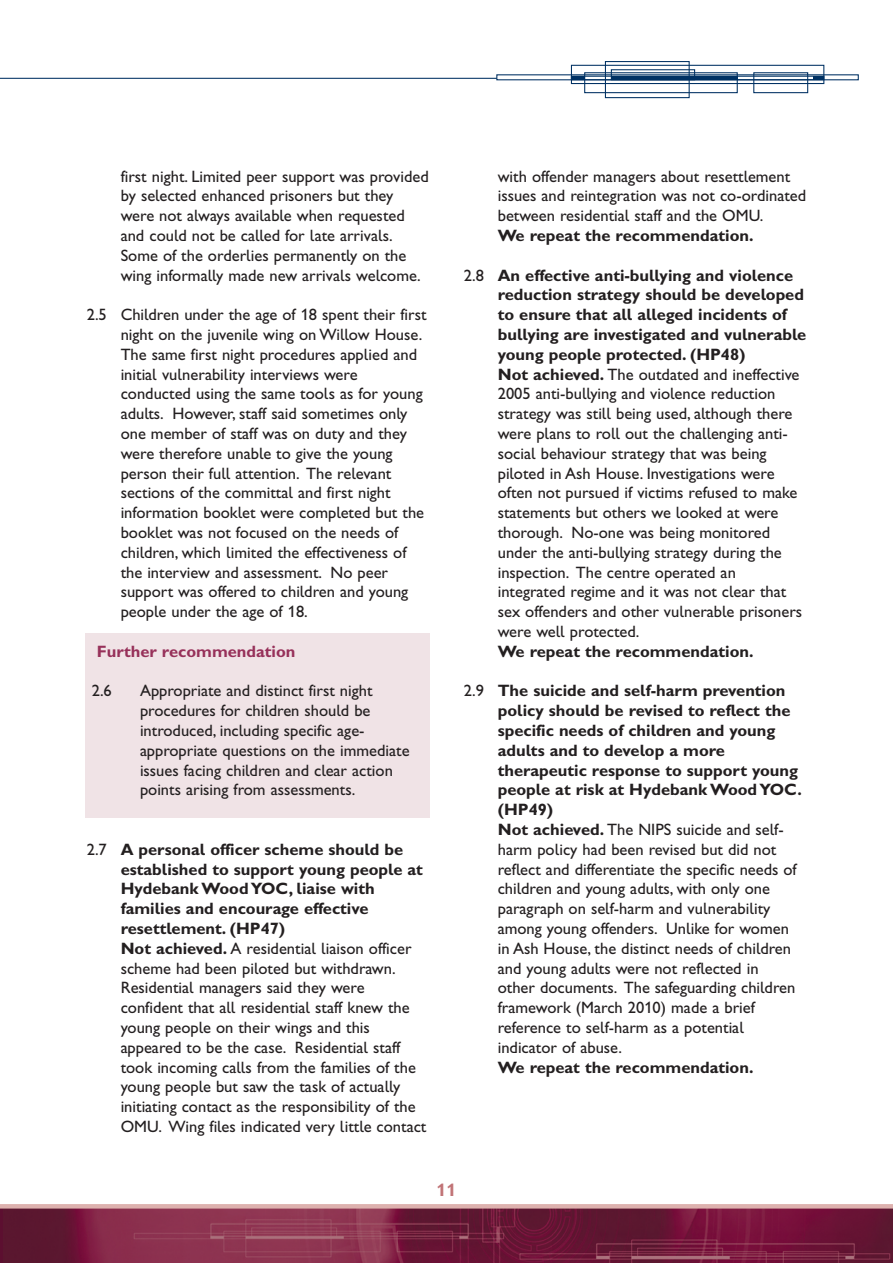
<style>
.page{position:relative;width:893px;height:1263px;background:#fff}
.page>*{position:absolute;margin:0;border:0;box-sizing:border-box;transform-origin:0 0}
.t1{font:18px "Gill Sans Hta Bold Plain";color:#c17376}
.t2{font:16.5px/19.8px "Gill Sans Hta";color:#231f20}
.t3{font:16.5px/19.8px "Gill Sans Hta Bold Plain";color:#231f20}
.t4{font:16.5px "Gill Sans Hta Bold Plain";color:#97315a}
.s1{font-family:"Gill Sans Hta"}
.s2{font-family:"Gill Sans Hta Bold Plain"}
</style>
<div class="page">
<div style="left:85px;top:633px;width:344px;height:185px;background:#f0e3e6"></div>
<img style="left:3px;top:1208px;width:890px;height:55px">
<div style="left:605px;top:61px;width:85px;height:37px;border:1px solid #003163"></div>
<div style="left:571px;top:65px;width:253px;height:19px;border:1px solid #003163"></div>
<div style="left:753px;top:72px;width:55px;height:21px;border:1px solid #003163"></div>
<div style="left:584px;top:72px;width:154px;height:21px;border:1px solid #003163"></div>
<div style="left:571px;top:76px;width:253px;height:4px;border:1px solid #003163"></div>
<div style="left:611px;top:69px;width:84px;height:11px;border:1px solid #003163"></div>
<hr style="left:571px;top:76px;width:14px;height:4px;background:#003163">
<hr style="left:611px;top:76px;width:126px;height:4px;background:#003163">
<hr style="left:813px;top:76px;width:11px;height:4px;background:#003163">
<hr style="left:0;top:78px;width:497px;height:1px;background:#003163">
<img style="left:0;top:1208px;width:3px;height:55px">
<hr style="left:0;top:1204px;width:893px;height:4px;background:#ddb1ae">
<p class="t2" style="left:121px;top:168px;width:310px">first night. Limited peer support was provided by selected enhanced prisoners but they were not always available when requested and could not be called for late arrivals.<br>Some of the orderlies permanently on the wing informally made new arrivals welcome.</p>
<p class="t2" style="left:121px;top:306px;width:307px;text-indent:-34px">2.5 Children under the age of 18 spent their first night on the juvenile wing on Willow House.<br>The same first night procedures applied and initial vulnerability interviews were conducted using the same tools as for young adults. However, staff said sometimes only one member of staff was on duty and they were therefore unable to give the young person their full attention. The relevant sections of the committal and first night information booklet were completed but the booklet was not focused on the needs of children, which limited the effectiveness of the interview and assessment. No peer support was offered to children and young people under the age of 18.</p>
<p class="t4" style="left:97px;top:645px;width:200px">Further recommendation</p>
<p class="t2" style="left:92px;top:682px;width:22px">2.6</p>
<p class="t2" style="left:140px;top:682px;width:271px">Appropriate and distinct first night procedures for children should be introduced, including specific age&shy;appropriate questions on the immediate issues facing children and clear action points arising from assessments.</p>
<p class="t3" style="left:121px;top:841px;width:304px;text-indent:-34px"><span class="s1">2.7</span> A personal officer scheme should be established to support young people at Hydebank WoodYOC, liaise with families and encourage effective resettlement. (HP47)</p>
<p class="t2" style="left:121px;top:940px;width:307px"><span class="s2">Not achieved.</span> A residential liaison officer scheme had been piloted but withdrawn.<br>Residential managers said they were confident that all residential staff knew the young people on their wings and this appeared to be the case. Residential staff took incoming calls from the families of the young people but saw the task of actually initiating contact as the responsibility of the OMU. Wing files indicated very little contact</p>
<p class="t2" style="left:498px;top:168px;width:310px">with offender managers about resettlement issues and reintegration was not co-ordinated between residential staff and the OMU.</p>
<p class="t3" style="left:498px;top:227px;width:257px">We repeat the recommendation.</p>
<p class="t3" style="left:498px;top:267px;width:310px;text-indent:-34px"><span class="s1">2.8</span> An effective anti-bullying and violence reduction strategy should be developed to ensure that all alleged incidents of bullying are investigated and vulnerable young people protected. (HP48)</p>
<p class="t2" style="left:498px;top:366px;width:306px"><span class="s2">Not achieved.</span> The outdated and ineffective 2005 anti-bullying and violence reduction strategy was still being used, although there were plans to roll out the challenging anti&shy;social behaviour strategy that was being piloted in Ash House. Investigations were often not pursued if victims refused to make statements but others we looked at were thorough. No-one was being monitored under the anti-bullying strategy during the inspection. The centre operated an integrated regime and it was not clear that sex offenders and other vulnerable prisoners were well protected.</p>
<p class="t3" style="left:498px;top:643px;width:257px">We repeat the recommendation.</p>
<p class="t3" style="left:498px;top:683px;width:306px;text-indent:-34px"><span class="s1">2.9</span> The suicide and self-harm prevention policy should be revised to reflect the specific needs of children and young adults and to develop a more therapeutic response to support young people at risk at Hydebank WoodYOC. (HP49)</p>
<p class="t2" style="left:498px;top:821px;width:300px"><span class="s2">Not achieved.</span> The NIPS suicide and self&shy;harm policy had been revised but did not reflect and differentiate the specific needs of children and young adults, with only one paragraph on self-harm and vulnerability among young offenders. Unlike for women in Ash House, the distinct needs of children and young adults were not reflected in other documents. The safeguarding children framework (March 2010) made a brief reference to self-harm as a potential indicator of abuse.</p>
<p class="t3" style="left:498px;top:1059px;width:257px">We repeat the recommendation.</p>
<p class="t1" style="left:437px;top:1184px;width:21px">11</p>
</div>
